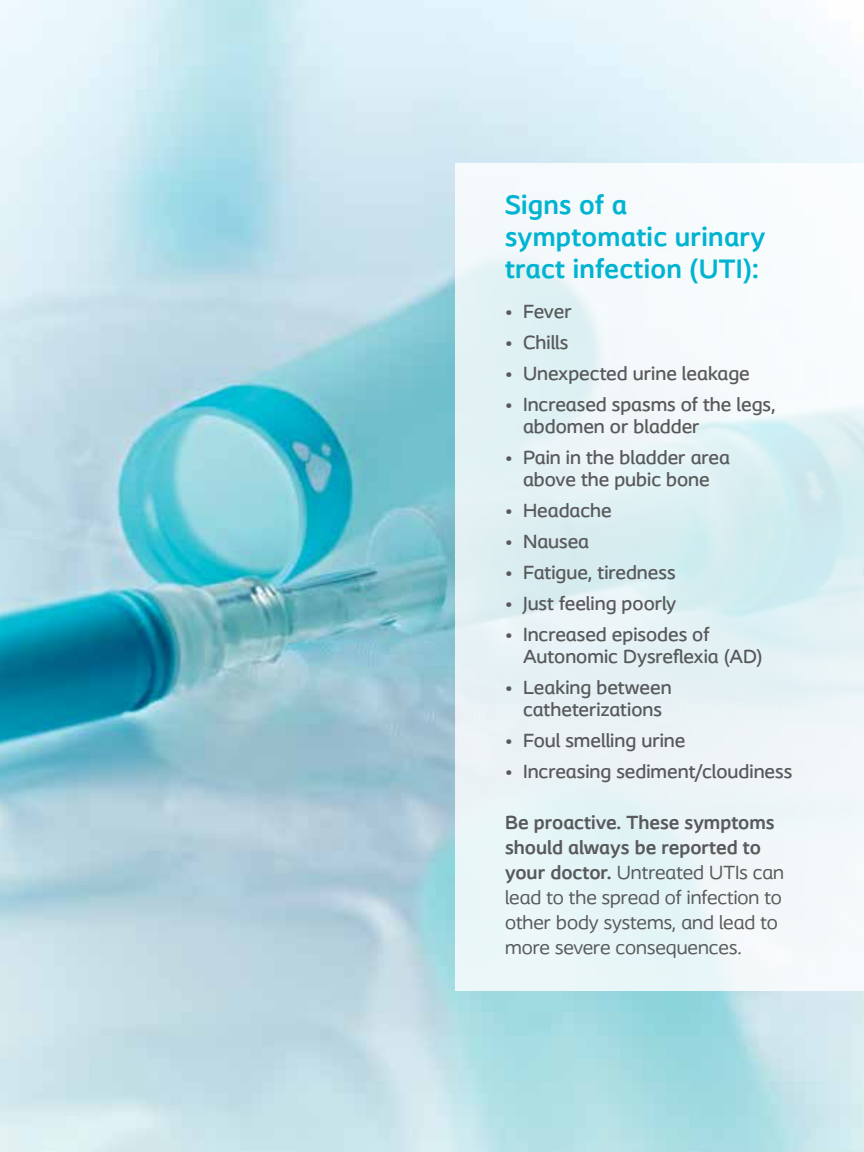
<style>
.page{position:relative;width:864px;height:1152px;background:#fff}
.page>*{position:absolute;margin:0;border:0;box-sizing:border-box;transform-origin:0 0}
.t1{font:700 28px/32px "Coloplast";letter-spacing:.01em;color:#00b4d1}
.t2{font:500 20px/22px "Coloplast";color:#58595b}
.t3{font:20px/25px "Coloplast";color:#58595b}
.s1{font-weight:700}
</style>
<div class="page">
<img style="left:0;top:0;width:864px;height:1152px">
<svg style="left:455px;top:163px;width:409px;height:828px;fill:#eaf5f7"></svg>
<h1 class="t1" style="left:505px;top:189px;width:262px">Signs of a symptomatic urinary tract infection (UTI):</h1>
<p class="t2" style="left:505px;top:300px;width:68px">• Fever</p>
<p class="t2" style="left:505px;top:331px;width:65px">• Chills</p>
<p class="t2" style="left:505px;top:362px;width:246px">• Unexpected urine leakage</p>
<p class="t2" style="left:523px;top:393px;width:254px;text-indent:-18px">• Increased spasms of the legs, abdomen or bladder</p>
<p class="t2" style="left:505px;top:446px;width:227px;text-align:center">• Pain in the bladder area above the pubic bone</p>
<p class="t2" style="left:505px;top:499px;width:108px">• Headache</p>
<p class="t2" style="left:505px;top:530px;width:86px">• Nausea</p>
<p class="t2" style="left:505px;top:561px;width:172px">• Fatigue, tiredness</p>
<p class="t2" style="left:505px;top:592px;width:173px">• Just feeling poorly</p>
<p class="t2" style="left:523px;top:623px;width:241px;text-indent:-18px">• Increased episodes of<br>Autonomic Dysreflexia (AD)</p>
<p class="t2" style="left:505px;top:676px;width:168px;text-align:center">• Leaking between catheterizations</p>
<p class="t2" style="left:505px;top:729px;width:182px">• Foul smelling urine</p>
<p class="t2" style="left:505px;top:760px;width:289px">• Increasing sediment/cloudiness</p>
<p class="t3" style="left:505px;top:810px;width:281px"><span class="s1">Be proactive. These symptoms should always be reported to your doctor.</span> Untreated UTIs can lead to the spread of infection to other body systems, and lead to more severe consequences.</p>
</div>
